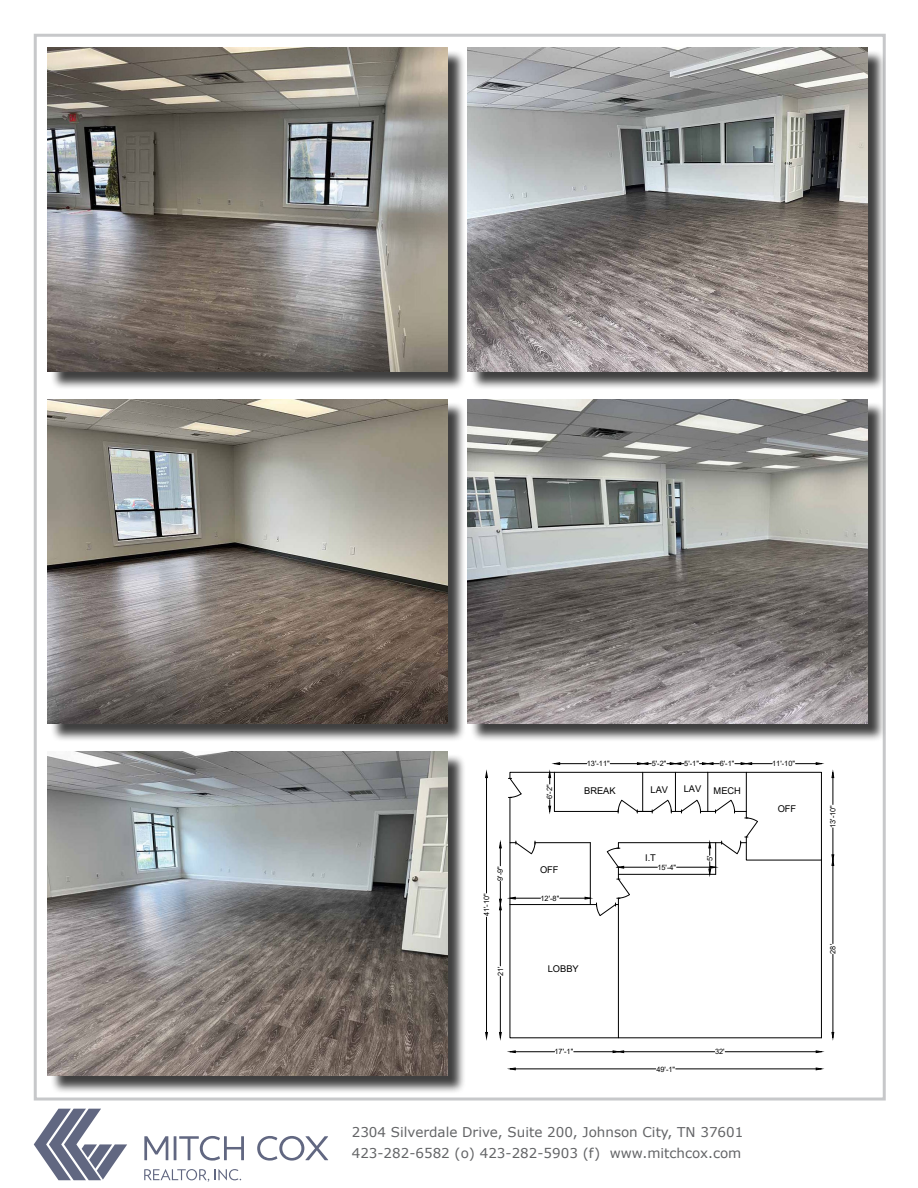
<style>
.page{position:relative;width:918px;height:1188px;background:#fff}
.page>*{position:absolute;margin:0;border:0;box-sizing:border-box;transform-origin:0 0}
.t1{font:13.5px/21px "Verdana";color:#636466}
.t2{font:9.3px "Arial";color:#000}
.t3{font:7.35px "Arial";color:#000}
</style>
<div class="page">
<div style="left:34px;top:34px;width:852px;height:1067px;background:#fff;border:3px solid #c7c8ca"></div>
<svg style="left:34px;top:1109px;width:93px;height:71px"></svg>
<svg style="left:144px;top:1136px;width:24px;height:24px"></svg>
<hr style="left:174px;top:1136px;width:2px;height:24px;background:#616781">
<svg style="left:179px;top:1136px;width:65px;height:25px"></svg>
<svg style="left:257px;top:1136px;width:71px;height:25px"></svg>
<svg style="left:144px;top:1169px;width:65px;height:13px"></svg>
<svg style="left:215px;top:1169px;width:26px;height:11px"></svg>
<div style="left:50px;top:402px;width:416px;height:340px;background:#000;opacity:.75"></div>
<img style="left:48px;top:400px;width:399px;height:324px">
<div style="left:50px;top:50px;width:416px;height:340px;background:#000;opacity:.75"></div>
<img style="left:48px;top:48px;width:399px;height:324px">
<div style="left:470px;top:402px;width:416px;height:340px;background:#000;opacity:.75"></div>
<img style="left:468px;top:400px;width:399px;height:324px">
<div style="left:50px;top:753px;width:416px;height:341px;background:#000;opacity:.75"></div>
<img style="left:48px;top:751px;width:399px;height:324px">
<div style="left:470px;top:50px;width:416px;height:340px;background:#000;opacity:.75"></div>
<img style="left:468px;top:48px;width:399px;height:324px">
<svg style="left:796px;top:762px;width:26px;height:3px"></svg>
<svg style="left:735px;top:762px;width:37px;height:3px"></svg>
<svg style="left:831px;top:772px;width:4px;height:32px"></svg>
<svg style="left:699px;top:762px;width:20px;height:3px"></svg>
<svg style="left:667px;top:762px;width:17px;height:3px"></svg>
<svg style="left:554px;top:762px;width:33px;height:3px"></svg>
<svg style="left:610px;top:762px;width:41px;height:3px"></svg>
<hr style="left:833px;top:954px;width:1px;height:78px;background:#000">
<hr style="left:833px;top:865px;width:1px;height:79px;background:#000">
<svg style="left:831px;top:1032px;width:4px;height:7px"></svg>
<svg style="left:831px;top:828px;width:4px;height:38px"></svg>
<hr style="left:624px;top:1051px;width:91px;height:1px;background:#000">
<hr style="left:725px;top:1051px;width:91px;height:1px;background:#000">
<svg style="left:815px;top:1050px;width:7px;height:3px"></svg>
<hr style="left:515px;top:1051px;width:40px;height:1px;background:#000">
<hr style="left:574px;top:1051px;width:39px;height:1px;background:#000">
<svg style="left:509px;top:1050px;width:7px;height:3px"></svg>
<svg style="left:612px;top:1050px;width:12px;height:3px"></svg>
<hr style="left:500px;top:976px;width:1px;height:56px;background:#000">
<hr style="left:500px;top:910px;width:1px;height:56px;background:#000">
<svg style="left:499px;top:1032px;width:3px;height:7px"></svg>
<svg style="left:499px;top:842px;width:3px;height:24px"></svg>
<svg style="left:499px;top:881px;width:3px;height:30px"></svg>
<svg style="left:508px;top:772px;width:314px;height:266px"></svg>
<hr style="left:486px;top:778px;width:1px;height:115px;background:#000">
<hr style="left:486px;top:917px;width:1px;height:115px;background:#000">
<svg style="left:485px;top:772px;width:3px;height:6px"></svg>
<svg style="left:485px;top:1032px;width:3px;height:7px"></svg>
<hr style="left:515px;top:1069px;width:141px;height:1px;background:#000">
<hr style="left:676px;top:1069px;width:140px;height:1px;background:#000">
<svg style="left:509px;top:1067px;width:7px;height:4px"></svg>
<svg style="left:815px;top:1067px;width:7px;height:4px"></svg>
<p class="t3" style="left:587px;top:759px;width:24px">13'-11"</p>
<p class="t3" style="left:652px;top:759px;width:16px">5'-2"</p>
<p class="t3" style="left:684px;top:759px;width:16px">5'-1"</p>
<p class="t3" style="left:720px;top:759px;width:16px">6'-1"</p>
<p class="t3" style="left:772px;top:759px;width:24px">11'-10"</p>
<p class="t3" style="left:482px;top:916px;width:24px;rotate:-90deg">41'-10"</p>
<p class="t3" style="left:495px;top:881px;width:16px;rotate:-90deg">9'-9"</p>
<p class="t3" style="left:495px;top:976px;width:11px;rotate:-90deg">21'</p>
<p class="t3" style="left:545px;top:799px;width:16px;rotate:-90deg">6'-2"</p>
<p class="t2" style="left:584px;top:785px;width:33px">BREAK</p>
<p class="t2" style="left:651px;top:783px;width:19px">LAV</p>
<p class="t2" style="left:684px;top:782px;width:19px">LAV</p>
<p class="t2" style="left:714px;top:784px;width:29px">MECH</p>
<p class="t2" style="left:540px;top:863px;width:20px">OFF</p>
<p class="t3" style="left:540px;top:893px;width:20px">12'-8"</p>
<p class="t2" style="left:548px;top:962px;width:33px">LOBBY</p>
<p class="t2" style="left:645px;top:851px;width:12px">I.T</p>
<p class="t3" style="left:705px;top:861px;width:7px;rotate:-90deg">5'</p>
<p class="t3" style="left:657px;top:862px;width:20px">15'-4"</p>
<p class="t3" style="left:555px;top:1047px;width:20px">17'-1"</p>
<p class="t3" style="left:715px;top:1047px;width:11px">32'</p>
<p class="t3" style="left:656px;top:1064px;width:20px">49'-1"</p>
<p class="t1" style="left:352px;top:1121px;width:393px">2304 Silverdale Drive, Suite 200, Johnson City, TN 37601<br>423-282-6582 (o) 423-282-5903 (f) www.mitchcox.com</p>
<p class="t2" style="left:778px;top:803px;width:20px">OFF</p>
<p class="t3" style="left:828px;top:828px;width:24px;rotate:-90deg">13'-10"</p>
<p class="t3" style="left:828px;top:954px;width:11px;rotate:-90deg">28'</p>
</div>
